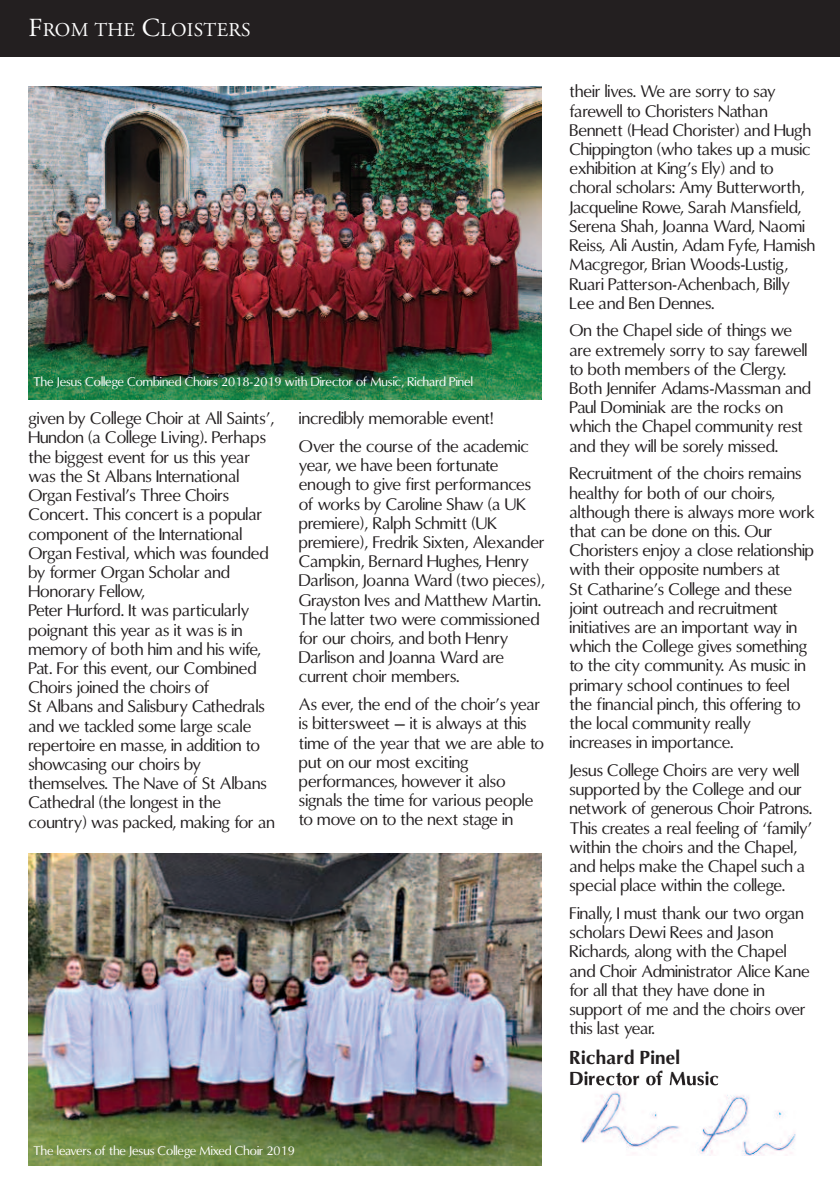
<style>
.page{position:relative;width:840px;height:1191px;background:#fff}
.page>*{position:absolute;margin:0;border:0;box-sizing:border-box;transform-origin:0 0}
.t1{font:19.6px "Adobe Garamond Pro";letter-spacing:.015em;color:#fff}
.t2{font:700 18px/21.6px "Omni";color:#231f20}
.t3{font:16px/19.2px "Omni";color:#231f20}
.t4{font:12px "Omni";color:#fff}
.s1{font-size:26px}
</style>
<div class="page">
<div style="left:0;top:0;width:839px;height:57px;background:#231f20"></div>
<img style="left:580px;top:1083px;width:216px;height:72px">
<img style="left:580px;top:1080px;width:138px;height:5px">
<img style="left:28px;top:86px;width:513px;height:313px">
<img style="left:28px;top:853px;width:513px;height:312px">
<p class="t1" style="left:28px;top:22px;width:223px"><span class="s1">F</span>ROM THE <span class="s1">C</span>LOISTERS</p>
<p class="t4" style="left:33px;top:375px;width:441px">The Jesus College Combined Choirs 2018-2019 with Director of Music, Richard Pinel</p>
<p class="t3" style="left:28px;top:409px;width:248px">given by College Choir at All Saints’,<br>Hundon (a College Living). Perhaps the biggest event for us this year was the St Albans International<br>Organ Festival’s Three Choirs<br>Concert. This concert is a popular component of the International<br>Organ Festival, which was founded by former Organ Scholar and<br>Honorary Fellow,<br>Peter Hurford. It was particularly poignant this year as it was is in memory of both him and his wife,<br>Pat. For this event, our Combined<br>Choirs joined the choirs of<br>St Albans and Salisbury Cathedrals and we tackled some large scale repertoire en masse, in addition to showcasing our choirs by themselves. The Nave of St Albans<br>Cathedral (the longest in the country) was packed, making for an</p>
<p class="t3" style="left:299px;top:405px;width:231px;line-height:27.8px">incredibly memorable event!<br>Over the course of the academic</p>
<p class="t3" style="left:299px;top:456px;width:247px">year, we have been fortunate enough to give first performances of works by Caroline Shaw (a UK premiere), Ralph Schmitt (UK premiere), Fredrik Sixten, Alexander<br>Campkin, Bernard Hughes, Henry<br>Darlison, Joanna Ward (two pieces),<br>Grayston Ives and Matthew Martin.<br>The latter two were commissioned for our choirs, and both Henry<br>Darlison and Joanna Ward are current choir members.</p>
<p class="t3" style="left:299px;top:695px;width:246px">As ever, the end of the choir’s year is bittersweet – it is always at this time of the year that we are able to put on our most exciting performances, however it also signals the time for various people to move on to the next stage in</p>
<p class="t4" style="left:33px;top:1144px;width:263px">The leavers of the Jesus College Mixed Choir 2019</p>
<p class="t3" style="left:569px;top:82px;width:247px">their lives. We are sorry to say farewell to Choristers Nathan<br>Bennett (Head Chorister) and Hugh<br>Chippington (who takes up a music exhibition at King’s Ely) and to choral scholars: Amy Butterworth,<br>Jacqueline Rowe, Sarah Mansfield,<br>Serena Shah, Joanna Ward, Naomi<br>Reiss, Ali Austin, Adam Fyfe, Hamish<br>Macgregor, Brian Woods-Lustig,<br>Ruari Patterson-Achenbach, Billy<br>Lee and Ben Dennes.</p>
<p class="t3" style="left:569px;top:321px;width:243px">On the Chapel side of things we are extremely sorry to say farewell to both members of the Clergy.<br>Both Jennifer Adams-Massman and<br>Paul Dominiak are the rocks on which the Chapel community rest and they will be sorely missed.</p>
<p class="t3" style="left:569px;top:464px;width:247px">Recruitment of the choirs remains healthy for both of our choirs, although there is always more work that can be done on this. Our<br>Choristers enjoy a close relationship with their opposite numbers at<br>St Catharine’s College and these joint outreach and recruitment initiatives are an important way in which the College gives something to the city community. As music in primary school continues to feel the financial pinch, this offering to the local community really increases in importance.</p>
<p class="t3" style="left:569px;top:761px;width:244px">Jesus College Choirs are very well supported by the College and our network of generous Choir Patrons.<br>This creates a real feeling of ‘family’ within the choirs and the Chapel, and helps make the Chapel such a special place within the college.</p>
<p class="t3" style="left:569px;top:903px;width:242px">Finally, I must thank our two organ scholars Dewi Rees and Jason<br>Richards, along with the Chapel and Choir Administrator Alice Kane for all that they have done in support of me and the choirs over this last year.</p>
<p class="t2" style="left:569px;top:1046px;width:151px">Richard Pinel<br>Director of Music</p>
</div>
